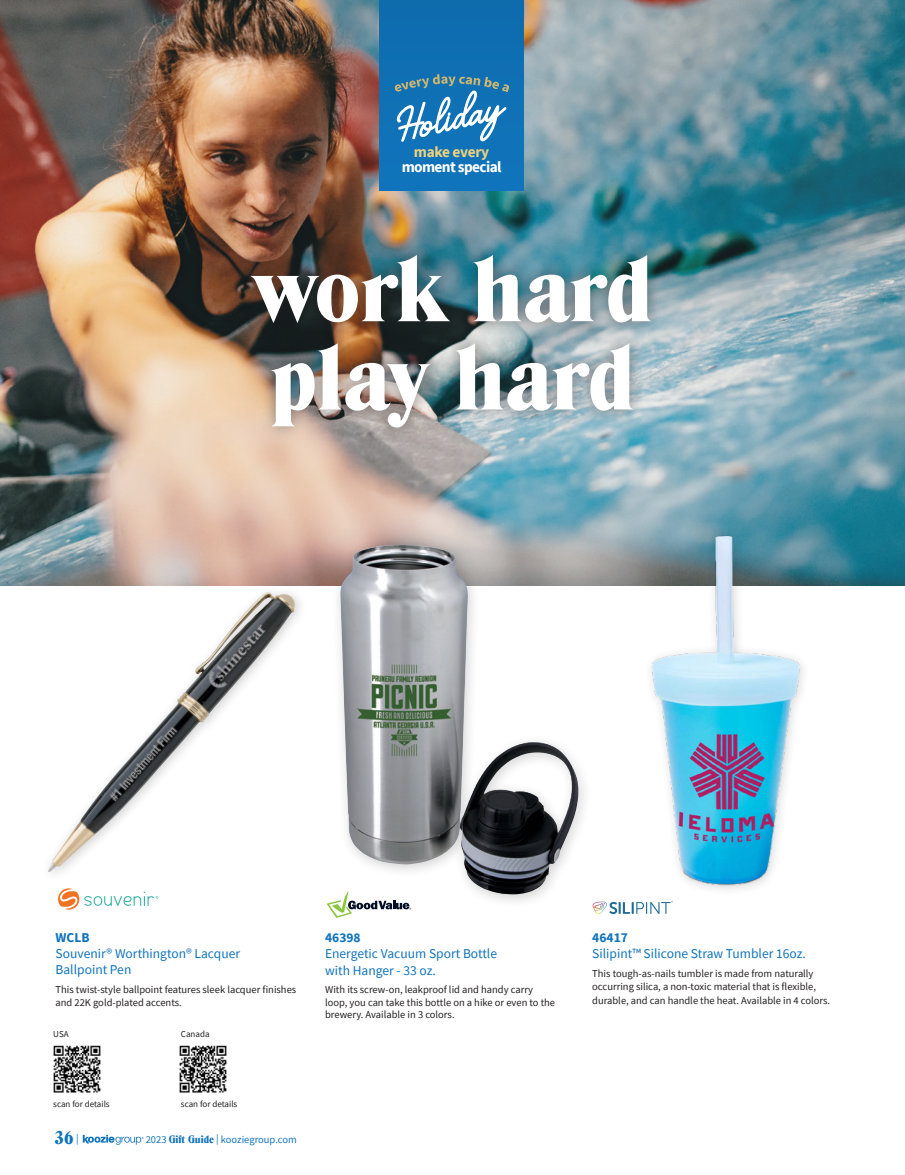
<style>
.page{position:relative;width:905px;height:1175px;background:#fff}
.page>*{position:absolute;margin:0;border:0;box-sizing:border-box;transform-origin:0 0}
.t1{font:800 90px "Denver TS";color:#fff}
.t2{font:800 18px "Denver TS";color:#1074bc}
.t3{font:700 15.3px/15.3px "Source Sans Pro";letter-spacing:-.04em;color:#fff;text-align:center}
.item_name_centered{font:13.5px "Source Sans Pro";color:#1074bc}
.item_number_centered{font:700 13.5px "Source Sans Pro";color:#1074bc}
.Romance_Copy{font:10.5px/12.6px "Source Sans Pro";color:#231f20}
.t4{font:10.5px "Source Sans Pro";color:#1074bc}
.t5{font:9px "Source Sans Pro";color:#231f20}
.s1{color:#eed27e}
.s2{font-family:"Source Sans Pro";font-weight:400;font-size:10.65px}
.s3{font-family:"Denver TS";font-weight:800}
</style>
<div class="page">
<svg style="left:83px;top:1134px;width:61px;height:10px"></svg>
<img style="left:0;top:0;width:904px;height:585px">
<img style="left:630px;top:519px;width:210px;height:384px">
<svg style="left:592px;top:900px;width:80px;height:14px"></svg>
<svg style="left:58px;top:888px;width:100px;height:22px"></svg>
<div style="left:40px;top:584px;width:267px;height:300px;background:#fff"></div>
<img style="left:48px;top:592px;width:248px;height:280px">
<svg style="left:326px;top:903px;width:85px;height:15px"></svg>
<div style="left:330px;top:536px;width:261px;height:372px;background:#231f20;opacity:.2"></div>
<img style="left:340px;top:545px;width:238px;height:349px">
<div style="left:238px;top:242px;width:425px;height:199px;background:#231f20;opacity:.5"></div>
<div style="left:380px;top:0;width:143px;height:190px;background:#106fb2"></div>
<svg style="left:395px;top:74px;width:114px;height:68px"></svg>
<img style="left:53px;top:1045px;width:48px;height:48px">
<img style="left:179px;top:1045px;width:48px;height:48px">
<p class="t3" style="left:401px;top:144px;width:101px"><span class="s1">make every </span>moment special</p>
<p class="t1" style="left:253px;top:236px;width:401px">work hard</p>
<p class="t1" style="left:270px;top:324px;width:365px">play hard</p>
<p class="item_number_centered" style="left:56px;top:928px;width:35px">WCLB</p>
<p class="item_name_centered" style="left:56px;top:945px;width:186px">Souvenir® Worthington® Lacquer</p>
<p class="item_name_centered" style="left:56px;top:961px;width:77px">Ballpoint Pen</p>
<p class="Romance_Copy" style="left:56px;top:983px;width:242px">This twist-style ballpoint features sleek lacquer finishes and 22K gold-plated accents.</p>
<p class="t5" style="left:53px;top:1028px;width:17px">USA</p>
<p class="t5" style="left:53px;top:1098px;width:58px">scan for details</p>
<p class="t5" style="left:181px;top:1028px;width:30px">Canada</p>
<p class="t5" style="left:181px;top:1098px;width:58px">scan for details</p>
<h2 class="t2" style="left:55px;top:1127px;width:26px">36 <span class="s2">|</span></h2>
<p class="t4" style="left:146px;top:1132px;width:153px">2023 <span class="s3">Gift Guide</span> | kooziegroup.com</p>
<p class="item_number_centered" style="left:325px;top:928px;width:37px">46398</p>
<p class="item_name_centered" style="left:325px;top:945px;width:173px">Energetic Vacuum Sport Bottle</p>
<p class="item_name_centered" style="left:325px;top:961px;width:112px">with Hanger - 33 oz.</p>
<p class="Romance_Copy" style="left:325px;top:983px;width:231px">With its screw-on, leakproof lid and handy carry loop, you can take this bottle on a hike or even to the brewery. Available in 3 colors.</p>
<p class="item_number_centered" style="left:592px;top:928px;width:37px">46417</p>
<p class="item_name_centered" style="left:592px;top:945px;width:215px">Silipint™ Silicone Straw Tumbler 16oz.</p>
<p class="Romance_Copy" style="left:592px;top:967px;width:225px">This tough-as-nails tumbler is made from naturally occurring silica, a non-toxic material that is flexible,</p>
<p class="Romance_Copy" style="left:592px;top:994px;width:239px">durable, and can handle the heat. Available in 4 colors.</p>
</div>
